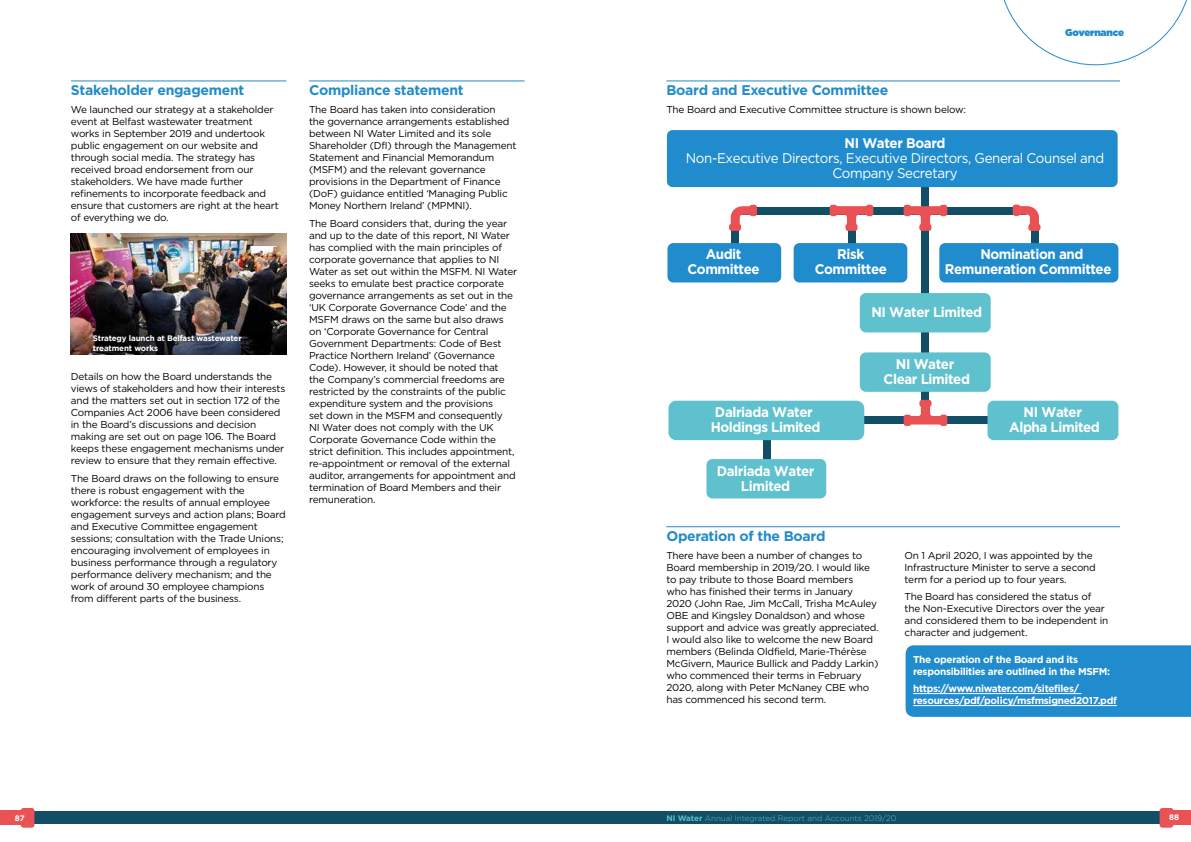
<style>
.page{position:relative;width:1191px;height:842px;background:#fff}
.page>*{position:absolute;margin:0;border:0;box-sizing:border-box;transform-origin:0 0}
.t1{font:700 14px/15px "Gotham";letter-spacing:-.03em;color:#fff;text-align:center;scale:.96 1}
.t2{font:700 14px "Gotham";letter-spacing:-.02em;color:#228ccb}
.t3{font:14px/15px "Gotham";letter-spacing:-.03em;color:#fff;text-align:center;scale:.96 1}
.t4{font:10px/12px "Gotham";letter-spacing:-.02em;color:#000}
.t5{font:700 10px/12px "Gotham";letter-spacing:-.03em;color:#fff}
.t6{font:10px "Gotham Ultra";letter-spacing:-.02em;color:#228ccb}
.t7{font:700 8px/10px "Gotham";letter-spacing:-.015em;color:#fff}
.t8{font:300 8px "Gotham";color:#5fc1cd}
.s1{font-weight:700}
</style>
<div class="page">
<img style="left:71px;top:233px;width:215px;height:122px">
<div style="left:763px;top:420px;width:7px;height:56px;background:#124e66"></div>
<div style="left:921px;top:184px;width:8px;height:236px;background:#124e66"></div>
<div style="left:790px;top:416px;width:197px;height:8px;background:#124e66"></div>
<div style="left:731px;top:227px;width:8px;height:18px;background:#124e66"></div>
<div style="left:1030px;top:226px;width:8px;height:18px;background:#124e66"></div>
<div style="left:739px;top:207px;width:287px;height:7px;background:#124e66"></div>
<svg style="left:730px;top:206px;width:25px;height:23px"></svg>
<div style="left:749px;top:205px;width:8px;height:11px;background:#ea5155;border-radius:3px"></div>
<div style="left:729px;top:224px;width:12px;height:7px;background:#ea5155;border-radius:3px"></div>
<svg style="left:1019px;top:206px;width:20px;height:18px"></svg>
<div style="left:1028px;top:224px;width:12px;height:7px;background:#ea5155;border-radius:3px"></div>
<div style="left:1012px;top:205px;width:8px;height:11px;background:#ea5155;border-radius:3px"></div>
<div style="left:848px;top:211px;width:8px;height:34px;background:#124e66"></div>
<div style="left:865px;top:205px;width:8px;height:11px;background:#ea5155;border-radius:3px"></div>
<svg style="left:832px;top:206px;width:39px;height:24px"></svg>
<div style="left:829px;top:205px;width:8px;height:11px;background:#ea5155;border-radius:3px"></div>
<div style="left:939px;top:205px;width:8px;height:11px;background:#ea5155;border-radius:3px"></div>
<svg style="left:906px;top:206px;width:40px;height:24px"></svg>
<div style="left:903px;top:205px;width:8px;height:11px;background:#ea5155;border-radius:3px"></div>
<div style="left:939px;top:415px;width:8px;height:11px;background:#ea5155;border-radius:3px"></div>
<div style="left:919px;top:400px;width:12px;height:7px;background:#ea5155;border-radius:3px"></div>
<svg style="left:905px;top:401px;width:41px;height:23px"></svg>
<div style="left:903px;top:415px;width:8px;height:11px;background:#ea5155;border-radius:3px"></div>
<div style="left:667px;top:130px;width:450px;height:57px;background:#218ccd;border-radius:6px"></div>
<div style="left:667px;top:243px;width:114px;height:39px;background:#218ccd;border-radius:6px"></div>
<div style="left:793px;top:243px;width:114px;height:39px;background:#218ccd;border-radius:6px"></div>
<div style="left:859px;top:293px;width:131px;height:39px;background:#5fc1cd;border-radius:6px"></div>
<div style="left:939px;top:243px;width:179px;height:39px;background:#218ccd;border-radius:6px"></div>
<div style="left:859px;top:352px;width:131px;height:40px;background:#5fc1cd;border-radius:6px"></div>
<div style="left:987px;top:401px;width:131px;height:39px;background:#5fc1cd;border-radius:6px"></div>
<div style="left:668px;top:401px;width:196px;height:39px;background:#5fc1cd;border-radius:8px"></div>
<div style="left:706px;top:459px;width:120px;height:39px;background:#5fc1cd;border-radius:6px"></div>
<div style="left:905px;top:645px;width:286px;height:72px;background:#218ccd"></div>
<hr style="left:71px;top:81px;width:215px;height:1px;background:#228ccb">
<hr style="left:309px;top:81px;width:215px;height:1px;background:#228ccb">
<hr style="left:666px;top:527px;width:454px;height:1px;background:#228ccb">
<hr style="left:913px;top:693px;width:168px;height:1px;background:#fff">
<hr style="left:913px;top:705px;width:204px;height:1px;background:#fff">
<hr style="left:666px;top:81px;width:454px;height:1px;background:#228ccb">
<div style="left:595px;top:811px;width:596px;height:13px;background:#124e66"></div>
<div style="left:1159px;top:808px;width:14px;height:20px;background:#ea5355;border-radius:3px"></div>
<div style="left:1166px;top:811px;width:25px;height:14px;background:#ea5355"></div>
<svg style="left:1003px;top:0;width:184px;height:65px"></svg>
<div style="left:0;top:811px;width:595px;height:13px;background:#124e66"></div>
<div style="left:21px;top:808px;width:13px;height:20px;background:#ea5355;border-radius:3px"></div>
<div style="left:0;top:811px;width:25px;height:14px;background:#ea5355"></div>
<h1 class="t2" style="left:71px;top:82px;width:175px">Stakeholder engagement</h1>
<p class="t4" style="left:71px;top:103px;width:209px">We launched our strategy at a stakeholder event at Belfast wastewater treatment works in September 2019 and undertook public engagement on our website and through social media. The strategy has received broad endorsement from our stakeholders. We have made further refinements to incorporate feedback and ensure that customers are right at the heart of everything we do.</p>
<p class="t7" style="left:93px;top:333px;width:150px">Strategy launch at Belfast wastewater treatment works</p>
<p class="t4" style="left:71px;top:370px;width:216px">Details on how the Board understands the views of stakeholders and how their interests and the matters set out in section 172 of the Companies Act 2006 have been considered in the Board’s discussions and decision making are set out on page 106. The Board keeps these engagement mechanisms under review to ensure that they remain effective.</p>
<p class="t4" style="left:71px;top:472px;width:216px">The Board draws on the following to ensure there is robust engagement with the workforce: the results of annual employee engagement surveys and action plans; Board and Executive Committee engagement sessions; consultation with the Trade Unions; encouraging involvement of employees in business performance through a regulatory performance delivery mechanism; and the work of around 30 employee champions from different parts of the business.</p>
<h1 class="t2" style="left:309px;top:82px;width:156px">Compliance statement</h1>
<p class="t4" style="left:309px;top:103px;width:209px">The Board has taken into consideration<br>the governance arrangements established between NI Water Limited and its sole Shareholder (DfI) through the Management Statement and Financial Memorandum (MSFM) and the relevant governance provisions in the Department of Finance (DoF) guidance entitled ‘Managing Public Money Northern Ireland’ (MPMNI).</p>
<p class="t4" style="left:309px;top:217px;width:210px">The Board considers that, during the year and up to the date of this report, NI Water has complied with the main principles of corporate governance that applies to NI Water as set out within the MSFM. NI Water seeks to emulate best practice corporate governance arrangements as set out in the ‘UK Corporate Governance Code’ and the MSFM draws on the same but also draws on ‘Corporate Governance for Central Government Departments: Code of Best Practice Northern Ireland’ (Governance Code). However, it should be noted that<br>the Company’s commercial freedoms are restricted by the constraints of the public expenditure system and the provisions<br>set down in the MSFM and consequently<br>NI Water does not comply with the UK Corporate Governance Code within the strict definition. This includes appointment, re-appointment or removal of the external auditor, arrangements for appointment and termination of Board Members and their remuneration.</p>
<p class="t7" style="left:15px;top:813px;width:11px">87</p>
<h1 class="t2" style="left:666px;top:82px;width:223px">Board and Executive Committee</h1>
<p class="t4" style="left:666px;top:103px;width:301px">The Board and Executive Committee structure is shown below:</p>
<p class="t6" style="left:1065px;top:26px;width:60px">Governance</p>
<h1 class="t1" style="left:844px;top:135px;width:107px">NI Water Board</h1>
<h1 class="t3" style="left:686px;top:150px;width:437px">Non-Executive Directors, Executive Directors, General Counsel and<br>Company Secretary</h1>
<h1 class="t1" style="left:687px;top:246px;width:77px">Audit<br>Committee</h1>
<h1 class="t1" style="left:945px;top:246px;width:175px">Nomination and<br>Remuneration Committee</h1>
<h1 class="t1" style="left:814px;top:246px;width:77px">Risk<br>Committee</h1>
<h1 class="t1" style="left:871px;top:304px;width:117px">NI Water Limited</h1>
<h1 class="t1" style="left:710px;top:404px;width:116px">Dalriada Water<br>Holdings Limited</h1>
<h1 class="t1" style="left:717px;top:463px;width:103px">Dalriada Water<br>Limited</h1>
<h1 class="t1" style="left:883px;top:356px;width:92px">NI Water<br>Clear Limited</h1>
<h1 class="t1" style="left:1009px;top:404px;width:96px">NI Water<br>Alpha Limited</h1>
<h1 class="t2" style="left:666px;top:528px;width:161px">Operation of the Board</h1>
<p class="t4" style="left:666px;top:549px;width:214px">There have been a number of changes to Board membership in 2019/20. I would like to pay tribute to those Board members<br>who has finished their terms in January 2020 (John Rae, Jim McCall, Trisha McAuley OBE and Kingsley Donaldson) and whose support and advice was greatly appreciated.<br>I would also like to welcome the new Board members (Belinda Oldfield, Marie-Thérèse McGivern, Maurice Bullick and Paddy Larkin) who commenced their terms in February 2020, along with Peter McNaney CBE who has commenced his second term.</p>
<p class="t4" style="left:904px;top:549px;width:193px">On 1 April 2020, I was appointed by the<br>Infrastructure Minister to serve a second term for a period up to four years.</p>
<p class="t4" style="left:904px;top:591px;width:205px">The Board has considered the status of the Non-Executive Directors over the year and considered them to be independent in character and judgement.</p>
<p class="t5" style="left:913px;top:653px;width:198px">The operation of the Board and its responsibilities are outlined in the MSFM:</p>
<p class="t5" style="left:913px;top:682px;width:205px">https://www.niwater.com/sitefiles/ resources/pdf/policy/msfmsigned2017.pdf</p>
<p class="t8" style="left:666px;top:813px;width:231px"><span class="s1">NI Water</span> Annual Integrated Report and Accounts 2019/20</p>
<p class="t7" style="left:1169px;top:812px;width:12px">88</p>
</div>
